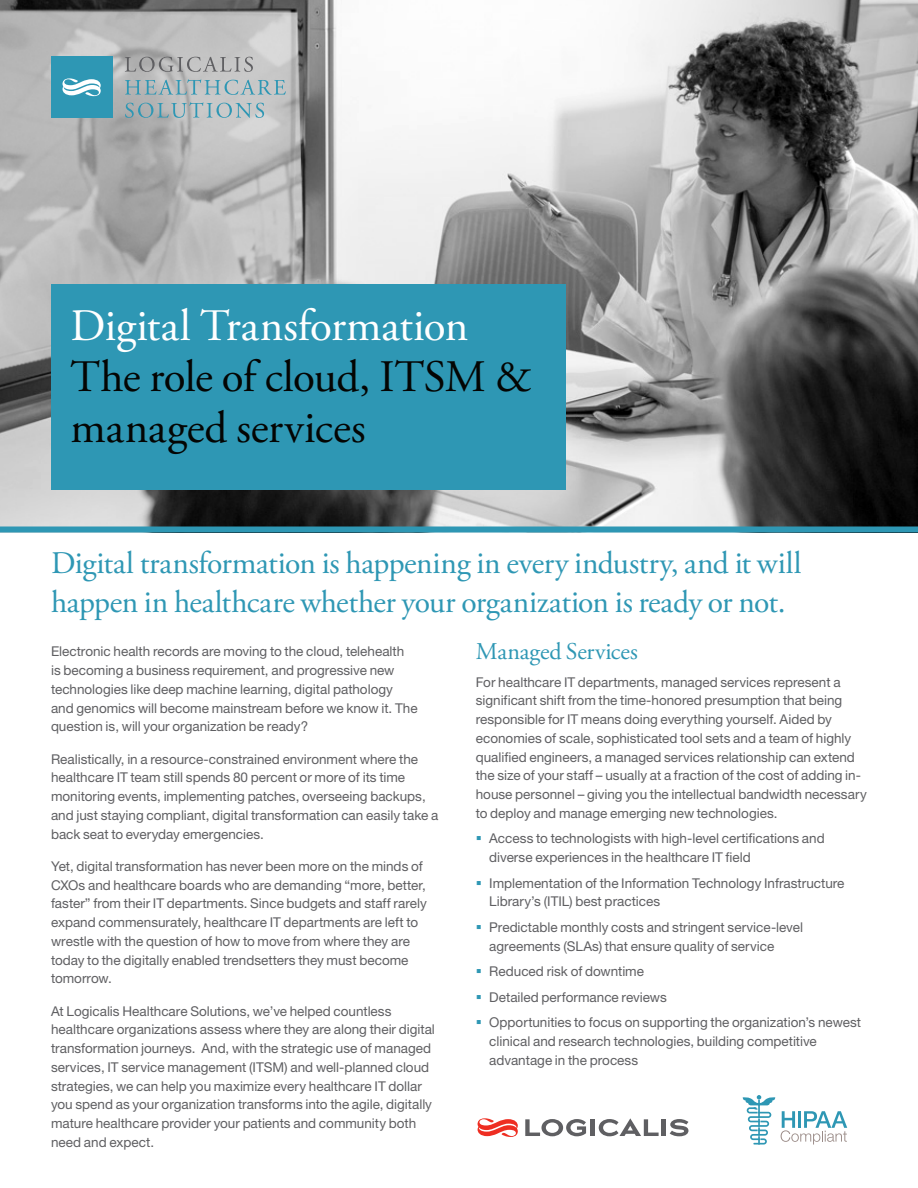
<style>
.page{position:relative;width:918px;height:1188px;background:#fff}
.page>*{position:absolute;margin:0;border:0;box-sizing:border-box;transform-origin:0 0}
.Comic{font:45px/51px "Adobe Garamond Pro";letter-spacing:-.005em;color:#040503}
.Comic-2{font:31.5px/39px "Adobe Garamond Pro";letter-spacing:-.01em;color:#2e97b4}
.Verdana{font:24px "Adobe Garamond Pro";letter-spacing:-.01em;color:#2e97b4}
.Comic-3{font:13.5px/18.8px "Helvetica Neue LT Std";color:#5f5f62}
.Verdana-2{font:13.5px/18.8px "Helvetica Neue LT Std";color:#5f5f62}
.s1{color:#fff}
</style>
<div class="page">
<img style="left:0;top:0;width:918px;height:526px">
<svg style="left:125px;top:57px;width:128px;height:15px;background:#aaa"></svg>
<svg style="left:125px;top:79px;width:161px;height:16px;background:#a2b8be"></svg>
<svg style="left:125px;top:102px;width:139px;height:16px;background:#a2b6bc"></svg>
<div style="left:51px;top:57px;width:61px;height:61px;background:#2e97b4"></div>
<svg style="left:62px;top:78px;width:39px;height:18px"></svg>
<div style="left:0;top:526px;width:918px;height:6px;background:#2e97b4"></div>
<div style="left:51px;top:285px;width:514px;height:205px;background:#2e97b4"></div>
<hr style="left:591px;top:1119px;width:4px;height:17px;background:#5f5f62">
<hr style="left:662px;top:1119px;width:4px;height:17px;background:#5f5f62">
<svg style="left:670px;top:1119px;width:18px;height:17px"></svg>
<svg style="left:525px;top:1119px;width:61px;height:17px"></svg>
<svg style="left:599px;top:1118px;width:60px;height:18px"></svg>
<svg style="left:478px;top:1118px;width:40px;height:19px"></svg>
<svg style="left:743px;top:1095px;width:104px;height:50px"></svg>
<p class="Comic" style="left:70px;top:302px;width:463px"><span class="s1">Digital Transformation<br></span>The role of cloud, ITSM &amp; managed services</p>
<p class="Comic-2" style="left:51px;top:545px;width:752px">Digital transformation is happening in every industry, and it will happen in healthcare whether your organization is ready or not.</p>
<p class="Verdana" style="left:476px;top:637px;width:163px">Managed Services</p>
<p class="Verdana-2" style="left:476px;top:672px;width:392px">For healthcare IT departments, managed services represent a significant shift from the time-honored presumption that being responsible for IT means doing everything yourself. Aided by economies of scale, sophisticated tool sets and a team of highly qualified engineers, a managed services relationship can extend the size of your staff – usually at a fraction of the cost of adding in&shy;house personnel – giving you the intellectual bandwidth necessary to deploy and manage emerging new technologies.</p>
<p class="Verdana-2" style="left:489px;top:829px;width:337px">Access to technologists with high-level certifications and diverse experiences in the healthcare IT field</p>
<p class="Verdana-2" style="left:489px;top:873px;width:357px">Implementation of the Information Technology Infrastructure<br>Library’s (ITIL) best practices</p>
<p class="Verdana-2" style="left:489px;top:918px;width:315px">Predictable monthly costs and stringent service-level agreements (SLAs) that ensure quality of service</p>
<p class="Verdana-2" style="left:489px;top:962px;width:156px">Reduced risk of downtime</p>
<p class="Verdana-2" style="left:489px;top:987px;width:179px">Detailed performance reviews</p>
<p class="Verdana-2" style="left:489px;top:1013px;width:373px">Opportunities to focus on supporting the organization’s newest clinical and research technologies, building competitive advantage in the process</p>
<p class="Comic-3" style="left:51px;top:642px;width:368px">Electronic health records are moving to the cloud, telehealth<br>is becoming a business requirement, and progressive new technologies like deep machine learning, digital pathology and genomics will become mainstream before we know it. The question is, will your organization be ready?</p>
<p class="Comic-3" style="left:51px;top:749px;width:389px">Realistically, in a resource-constrained environment where the healthcare IT team still spends 80 percent or more of its time monitoring events, implementing patches, overseeing backups, and just staying compliant, digital transformation can easily take a back seat to everyday emergencies.</p>
<p class="Comic-3" style="left:51px;top:856px;width:377px">Yet, digital transformation has never been more on the minds of CXOs and healthcare boards who are demanding “more, better, faster” from their IT departments. Since budgets and staff rarely expand commensurately, healthcare IT departments are left to wrestle with the question of how to move from where they are today to the digitally enabled trendsetters they must become tomorrow.</p>
<p class="Comic-3" style="left:51px;top:1001px;width:385px">At Logicalis Healthcare Solutions, we’ve helped countless healthcare organizations assess where they are along their digital transformation journeys. And, with the strategic use of managed services, IT service management (ITSM) and well-planned cloud strategies, we can help you maximize every healthcare IT dollar you spend as your organization transforms into the agile, digitally mature healthcare provider your patients and community both need and expect.</p>
</div>
